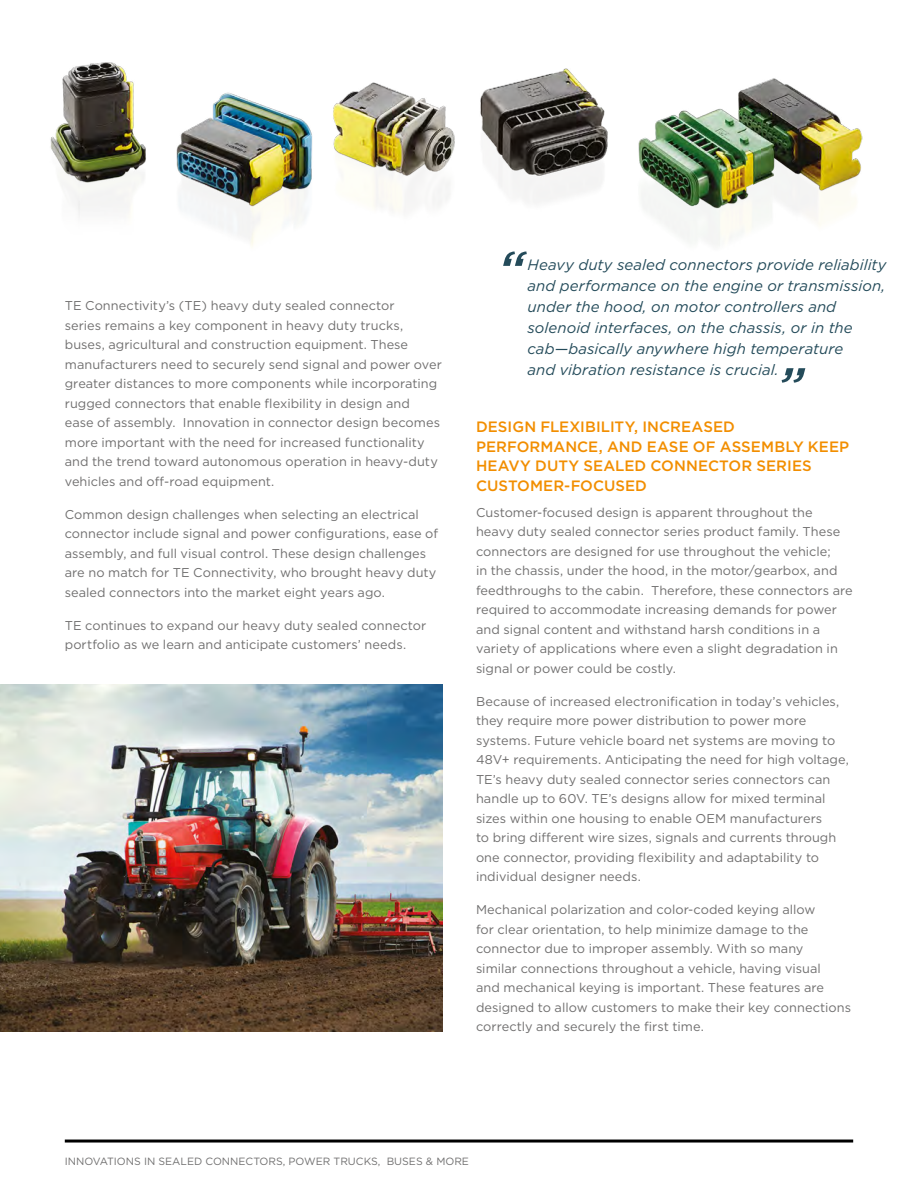
<style>
.page{position:relative;width:918px;height:1188px;background:#fff}
.page>*{position:absolute;margin:0;border:0;box-sizing:border-box;transform-origin:0 0}
.t1{font:italic 500 51px "Gotham";color:#244b5a}
.t2{font:italic 15px/21px "Gotham";letter-spacing:.005em;color:#244b5a}
.t3{font:500 15px/19.5px "Gotham";letter-spacing:.005em;color:#f28e00}
.t4{font:12.75px/19.5px "Gotham";letter-spacing:.005em;color:#706f6f}
.t5{font:10.5px "Gotham";color:#706f6f}
</style>
<div class="page">
<hr style="left:65px;top:1140px;width:788px;height:3px;background:#000">
<img style="left:50px;top:62px;width:813px;height:184px">
<img style="left:0;top:684px;width:442px;height:348px">
<p class="t4" style="left:65px;top:296px;width:379px">TE Connectivity’s (TE) heavy duty sealed connector<br>series remains a key component in heavy duty trucks, buses, agricultural and construction equipment. These manufacturers need to securely send signal and power over greater distances to more components while incorporating rugged connectors that enable flexibility in design and ease of assembly. Innovation in connector design becomes more important with the need for increased functionality and the trend toward autonomous operation in heavy-duty vehicles and off-road equipment.</p>
<p class="t4" style="left:65px;top:504px;width:375px">Common design challenges when selecting an electrical connector include signal and power configurations, ease of assembly, and full visual control. These design challenges are no match for TE Connectivity, who brought heavy duty sealed connectors into the market eight years ago.</p>
<p class="t4" style="left:65px;top:615px;width:363px">TE continues to expand our heavy duty sealed connector portfolio as we learn and anticipate customers’ needs.</p>
<h1 class="t1" style="left:497px;top:236px;width:28px">“</h1>
<p class="t2" style="left:528px;top:254px;width:361px">Heavy duty sealed connectors provide reliability and performance on the engine or transmission, under the hood, on motor controllers and solenoid interfaces, on the chassis, or in the cab—basically anywhere high temperature<br>and vibration resistance is crucial.</p>
<h1 class="t1" style="left:811px;top:398px;width:28px;rotate:-180deg">“</h1>
<p class="t3" style="left:476px;top:417px;width:375px">DESIGN FLEXIBILITY, INCREASED<br>PERFORMANCE, AND EASE OF ASSEMBLY KEEP<br>HEAVY DUTY SEALED CONNECTOR SERIES<br>CUSTOMER-FOCUSED</p>
<p class="t4" style="left:476px;top:502px;width:378px">Customer-focused design is apparent throughout the heavy duty sealed connector series product family. These connectors are designed for use throughout the vehicle;<br>in the chassis, under the hood, in the motor/gearbox, and feedthroughs to the cabin. Therefore, these connectors are required to accommodate increasing demands for power and signal content and withstand harsh conditions in a variety of applications where even a slight degradation in signal or power could be costly.</p>
<p class="t4" style="left:476px;top:691px;width:374px">Because of increased electronification in today’s vehicles, they require more power distribution to power more systems. Future vehicle board net systems are moving to 48V+ requirements. Anticipating the need for high voltage, TE’s heavy duty sealed connector series connectors can handle up to 60V. TE’s designs allow for mixed terminal sizes within one housing to enable OEM manufacturers<br>to bring different wire sizes, signals and currents through one connector, providing flexibility and adaptability to individual designer needs.</p>
<p class="t4" style="left:476px;top:900px;width:377px">Mechanical polarization and color-coded keying allow<br>for clear orientation, to help minimize damage to the connector due to improper assembly. With so many<br>similar connections throughout a vehicle, having visual<br>and mechanical keying is important. These features are designed to allow customers to make their key connections correctly and securely the first time.</p>
<p class="t5" style="left:65px;top:1154px;width:406px">INNOVATIONS IN SEALED CONNECTORS, POWER TRUCKS, BUSES &amp; MORE</p>
</div>
